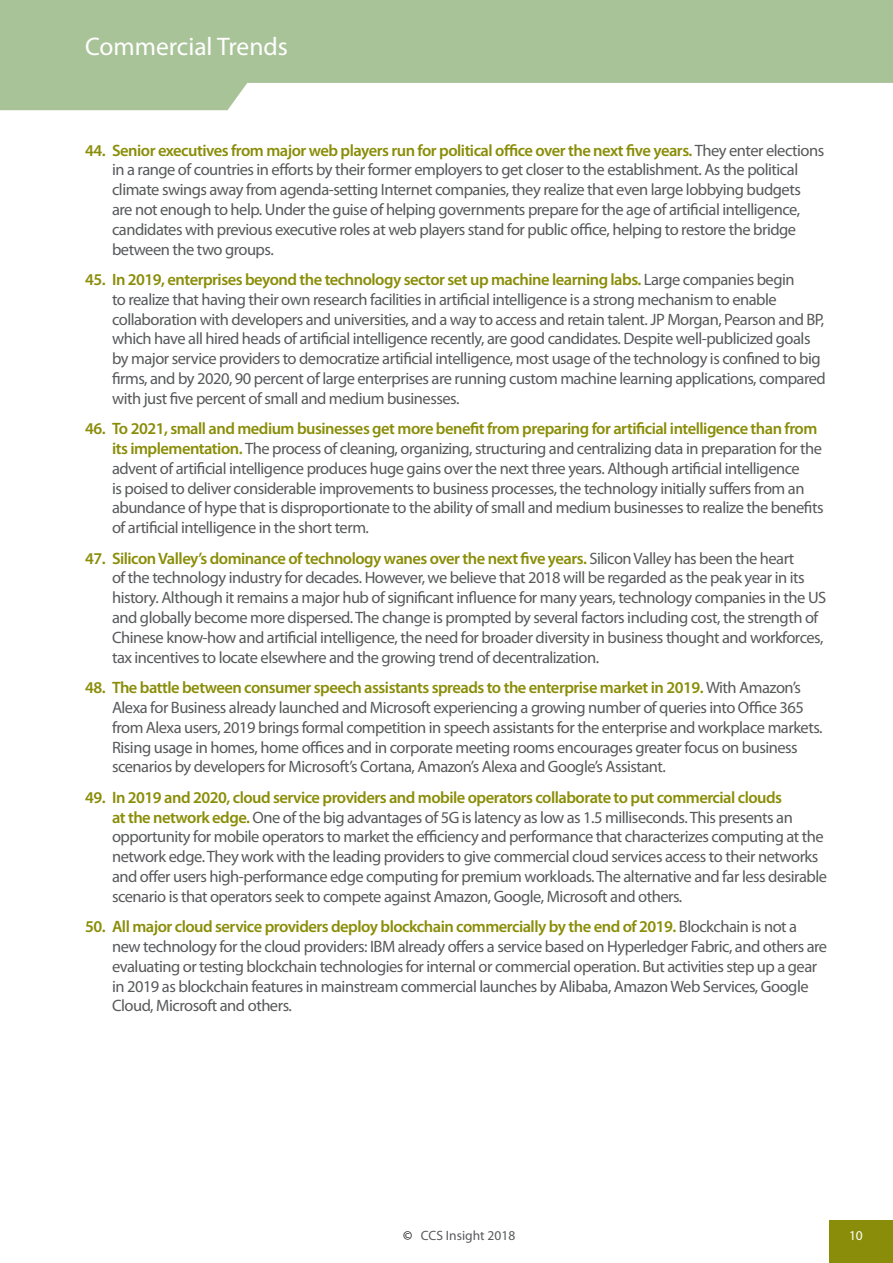
<style>
.page{position:relative;width:893px;height:1263px;background:#fff}
.page>*{position:absolute;margin:0;border:0;box-sizing:border-box;transform-origin:0 0}
.t1{font:25.5px "Myriad Pro";color:#fff}
.t2{font:16.5px/19.8px "Myriad Pro";letter-spacing:-.03em;color:#58595b}
.t3{font:13.5px "Myriad Pro";color:#58595b}
.t4{font:13.5px "Myriad Pro";color:#fff}
.s1{font-weight:600;color:#8a8d08}
.s2{color:#000}
</style>
<div class="page">
<svg style="left:0;top:0;width:893px;height:110px;fill:#a9c398"></svg>
<div style="left:829px;top:1220px;width:64px;height:43px;background:#8a8d09"></div>
<h1 class="t1" style="left:85px;top:30px;width:204px">Commercial Trends</h1>
<p class="t2" style="left:112px;top:140px;width:714px;text-indent:-27px"><span class="s1">44. Senior executives from major web players run for political office over the next five years.</span> They enter elections in a range of countries in efforts by their former employers to get closer to the establishment. As the political climate swings away from agenda-setting Internet companies, they realize that even large lobbying budgets are not enough to help. Under the guise of helping governments prepare for the age of artificial intelligence, candidates with previous executive roles at web players stand for public office, helping to restore the bridge between the two groups.</p>
<p class="t2" style="left:112px;top:269px;width:715px;text-indent:-27px"><span class="s1">45. In 2019, enterprises beyond the technology sector set up machine learning labs.</span> Large companies begin<br>to realize that having their own research facilities in artificial intelligence is a strong mechanism to enable collaboration with developers and universities, and a way to access and retain talent. JP Morgan, Pearson and BP, which have all hired heads of artificial intelligence recently, are good candidates. Despite well-publicized goals by major service providers to democratize artificial intelligence, most usage of the technology is confined to big firms, and by 2020, 90 percent of large enterprises are running custom machine learning applications, compared with just five percent of small and medium businesses.</p>
<p class="t2" style="left:112px;top:418px;width:713px;text-indent:-27px"><span class="s1">46. To 2021, small and medium businesses get more benefit from preparing for artificial intelligence than from its implementation.</span> The process of cleaning, organizing, structuring and centralizing data in preparation for the advent of artificial intelligence produces huge gains over the next three years. Although artificial intelligence<br>is poised to deliver considerable improvements to business processes, the technology initially suffers from an abundance of hype that is disproportionate to the ability of small and medium businesses to realize the benefits of artificial intelligence in the short term.</p>
<p class="t2" style="left:112px;top:548px;width:716px;text-indent:-27px"><span class="s1">47. Silicon Valley’s dominance of technology wanes over the next five years.</span> Silicon Valley has been the heart<br>of the technology industry for decades. However, we believe that 2018 will be regarded as the peak year in its history. Although it remains a major hub of significant influence for many years, technology companies in the US and globally become more dispersed. The change is prompted by several factors including cost, the strength of Chinese know-how and artificial intelligence, the need for broader diversity in business thought and workforces, tax incentives to locate elsewhere and the growing trend of decentralization.</p>
<p class="t2" style="left:112px;top:677px;width:712px;text-indent:-27px"><span class="s1">48. The battle between consumer speech assistants spreads to the enterprise market in 2019.</span> With Amazon’s Alexa for Business already launched and Microsoft experiencing a growing number of queries into Office 365 from Alexa users, 2019 brings formal competition in speech assistants for the enterprise and workplace markets.<br>Rising usage in homes, home offices and in corporate meeting rooms encourages greater focus on business scenarios by developers for Microsoft’s Cortana, Amazon’s Alexa and Google’s Assistant.</p>
<p class="t2" style="left:112px;top:787px;width:716px;text-indent:-27px"><span class="s1">49. In 2019 and 2020, cloud service providers and mobile operators collaborate to put commercial clouds<br>at the network edge.</span> One of the big advantages of 5G is latency as low as 1.5 milliseconds. This presents an opportunity for mobile operators to market the efficiency and performance that characterizes computing at the network edge. They work with the leading providers to give commercial cloud services access to their networks and offer users high-performance edge computing for premium workloads. The alternative and far less desirable scenario is that operators seek to compete against Amazon, Google, Microsoft and others.</p>
<p class="t2" style="left:112px;top:916px;width:717px;text-indent:-27px"><span class="s1">50. All major cloud service providers deploy blockchain commercially by the end of 2019.</span> Blockchain is not a new technology for the cloud providers: IBM already offers a service based on Hyperledger Fabric, and others are evaluating or testing blockchain technologies for internal or commercial operation. But activities step up a gear in 2019 as blockchain features in mainstream commercial launches by Alibaba, Amazon Web Services, Google Cloud, Microsoft and others.</p>
<p class="t3" style="left:403px;top:1227px;width:113px"><span class="s2">©</span> CCS Insight 2018</p>
<p class="t4" style="left:849px;top:1227px;width:15px">10</p>
</div>
